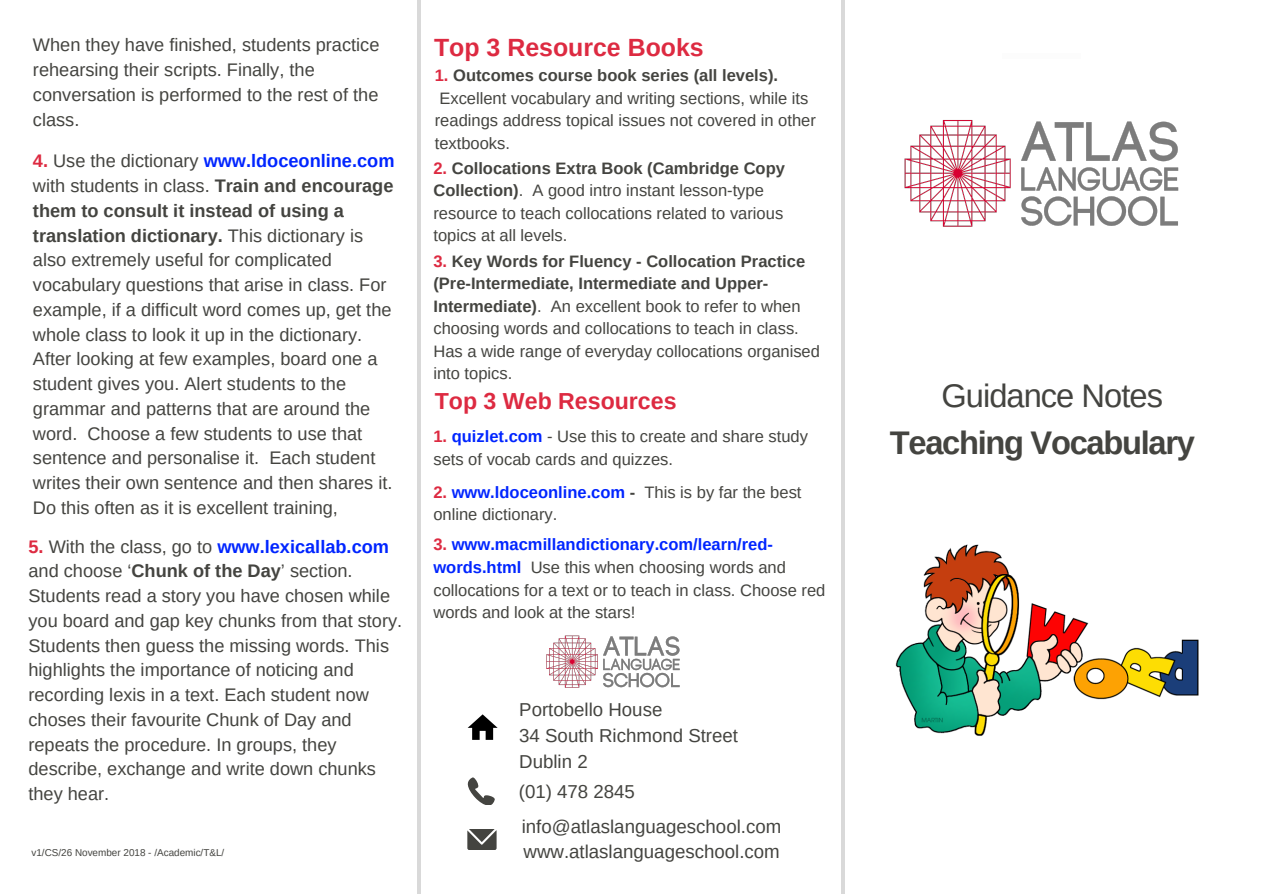
<style>
.page{position:relative;width:1263px;height:894px;background:#fff}
.page>*{position:absolute;margin:0;border:0;box-sizing:border-box;transform-origin:0 0}
.t1{font:700 32.7px "Arimo";letter-spacing:-.04em;color:#444440}
.t2{font:32.7px "Arimo";letter-spacing:-.03em;color:#444440}
.t3{font:700 24.9px "Arimo";color:#dd2a41}
.t4{font:700 23.1px "Arimo";color:#dd2a41}
.t5{font:18.6px "Arimo";color:#444440}
.t6{font:18.15px/24.8px "Arimo";color:#444440}
.t7{font:16.5px/22.5px "Arimo";color:#444440}
.t8{font:9.9px "Arimo";color:#444440}
.s1{font-weight:700;color:#dd2a41}
.s2{font-weight:700;color:#0025ff}
.s3{font-weight:700}
</style>
<div class="page">
<img style="left:904px;top:120px;width:275px;height:107px">
<img style="left:546px;top:635px;width:134px;height:53px">
<svg style="left:468px;top:714px;width:30px;height:25px"></svg>
<svg style="left:468px;top:777px;width:27px;height:27px"></svg>
<svg style="left:467px;top:829px;width:30px;height:20px"></svg>
<hr style="left:842px;top:0;width:3px;height:893px;background:#d9d9d9">
<hr style="left:417px;top:0;width:3px;height:893px;background:#d9d9d9">
<img style="left:895px;top:544px;width:304px;height:192px">
<p class="t6" style="left:33px;top:33px;width:348px">When they have finished, students practice rehearsing their scripts. Finally, the conversation is performed to the rest of the class.</p>
<p class="t6" style="left:33px;top:148px;width:363px"><span class="s1">4.</span> Use the dictionary <span class="s2">www.ldoceonline.com </span>with students in class. <span class="s3">Train and encourage them to consult it instead of using a translation dictionary.</span> This dictionary is also extremely useful for complicated vocabulary questions that arise in class. For example, if a difficult word comes up, get the whole class to look it up in the dictionary.<br>After looking at few examples, board one a student gives you. Alert students to the grammar and patterns that are around the word. Choose a few students to use that sentence and personalise it. Each student writes their own sentence and then shares it.<br>Do this often as it is excellent training,</p>
<p class="t6" style="left:28px;top:533px;width:375px"><span class="s1">5.</span> With the class, go to <span class="s2">www.lexicallab.com </span>and choose ‘<span class="s3">Chunk of the Day</span>’ section.<br>Students read a story you have chosen while you board and gap key chunks from that story.<br>Students then guess the missing words. This highlights the importance of noticing and recording lexis in a text. Each student now choses their favourite Chunk of Day and repeats the procedure. In groups, they describe, exchange and write down chunks they hear.</p>
<p class="t3" style="left:434px;top:33px;width:271px">Top 3 Resource Books</p>
<p class="t7" style="left:435px;top:64px;width:383px"><span class="s1">1.</span> <span class="s3">Outcomes course book series (all levels).<br></span>Excellent vocabulary and writing sections, while its readings address topical issues not covered in other textbooks.</p>
<p class="t7" style="left:433px;top:157px;width:353px"><span class="s1">2.</span> <span class="s3">Collocations Extra Book (Cambridge Copy Collection)</span>. A good intro instant lesson-type resource to teach collocations related to various topics at all levels.</p>
<p class="t7" style="left:433px;top:250px;width:388px"><span class="s1">3.</span> <span class="s3">Key Words for Fluency - Collocation Practice (Pre-Intermediate, Intermediate and Upper-Intermediate)</span>. An excellent book to refer to when choosing words and collocations to teach in class.<br>Has a wide range of everyday collocations organised into topics.</p>
<p class="t4" style="left:435px;top:388px;width:243px">Top 3 Web Resources</p>
<p class="t7" style="left:433px;top:425px;width:376px"><span class="s1">1.</span> <span class="s2">quizlet.com</span> - Use this to create and share study sets of vocab cards and quizzes.</p>
<p class="t7" style="left:433px;top:480px;width:370px"><span class="s1">2.</span> <span class="s2">www.ldoceonline.com</span> <span class="s3">-</span> This is by far the best online dictionary.</p>
<p class="t7" style="left:433px;top:533px;width:394px"><span class="s1">3.</span> <span class="s2">www.macmillandictionary.com/learn/red&shy;words.html</span> Use this when choosing words and collocations for a text or to teach in class. Choose red words and look at the stars!</p>
<p class="t5" style="left:519px;top:698px;width:145px">Portobello House</p>
<p class="t5" style="left:519px;top:724px;width:220px">34 South Richmond Street</p>
<p class="t5" style="left:519px;top:750px;width:70px">Dublin 2</p>
<p class="t5" style="left:519px;top:780px;width:118px">(01) 478 2845</p>
<p class="t5" style="left:522px;top:815px;width:261px">info@atlaslanguageschool.com</p>
<p class="t8" style="left:31px;top:846px;width:194px">v1/CS/26 November 2018 - /Academic/T&amp;L/</p>
<p class="t5" style="left:524px;top:841px;width:258px">www.atlaslanguageschool.com</p>
<p class="t2" style="left:941px;top:377px;width:223px">Guidance Notes</p>
<p class="t1" style="left:890px;top:424px;width:307px">Teaching Vocabulary</p>
</div>
